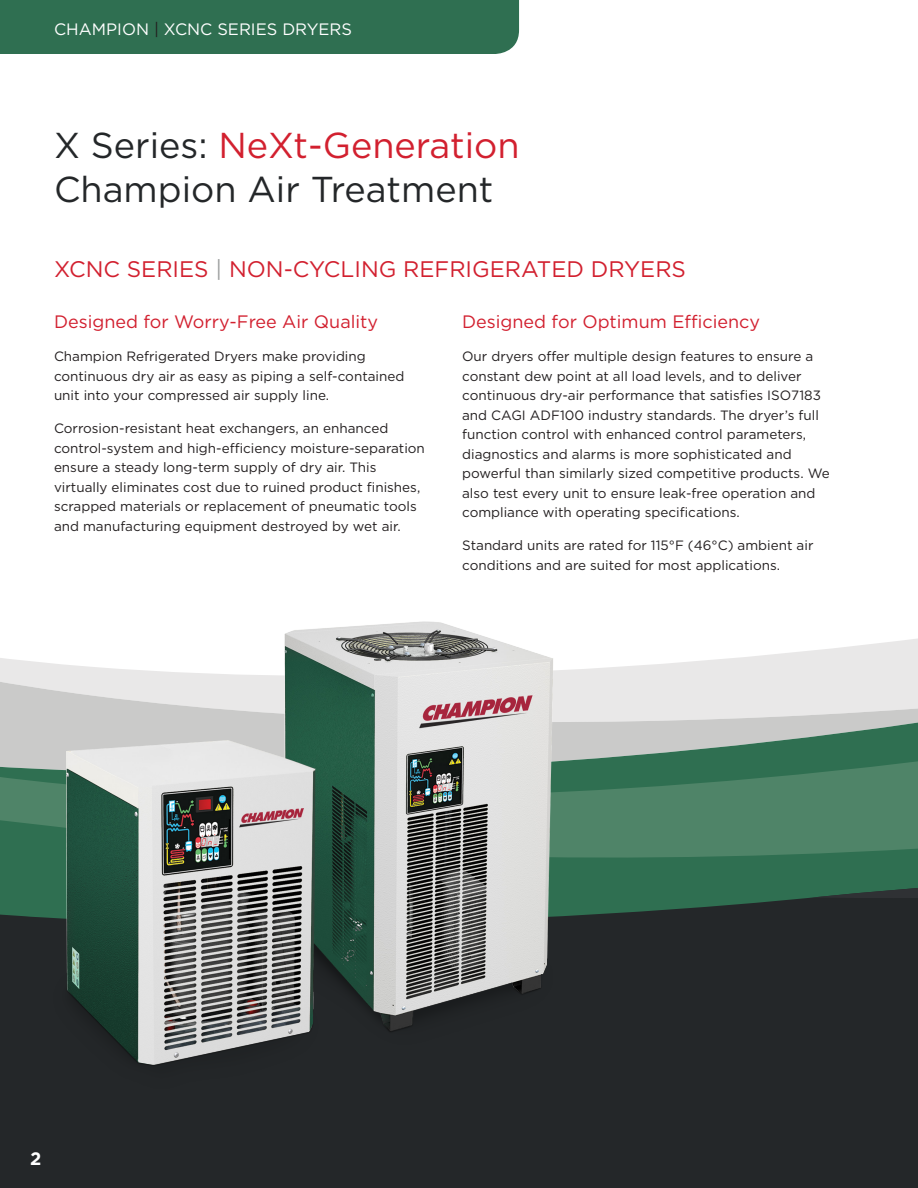
<style>
.page{position:relative;width:918px;height:1188px;background:#fff}
.page>*{position:absolute;margin:0;border:0;box-sizing:border-box;transform-origin:0 0}
.Top_Heading_24_-_for{font:36px/43.5px "Gotham";color:#242729}
.Heading_12{font:22.5px "Gotham";color:#d2202f}
.Heading_12-2{font:18px "Gotham";color:#d2202f}
.t1{font:700 18px "Gotham";color:#fff}
.Red_Tab_11__white{font:16.5px "Gotham";color:#fff}
.Body_Text_9{font:13.5px/19.5px "Gotham";color:#231f20}
.s1{color:#231f20}
.s2{color:#d2202f}
.s3{color:#9fa1a1}
</style>
<div class="page">
<div style="left:0;top:805px;width:918px;height:383px;background:#242729"></div>
<svg style="left:0;top:638px;width:918px;height:279px;fill:#e9e8e8"></svg>
<svg style="left:812px;top:885px;width:106px;height:32px"></svg>
<svg style="left:0;top:703px;width:918px;height:182px;background:#618e77"></svg>
<img style="left:30px;top:621px;width:565px;height:445px">
<div style="left:0;top:0;width:519px;height:54px;background:#2f6f51"></div>
<p class="Red_Tab_11__white" style="left:54px;top:19px;width:300px">CHAMPION <span class="s1">|</span> XCNC SERIES DRYERS</p>
<p class="Top_Heading_24_-_for" style="left:54px;top:123px;width:467px">X Series: <span class="s2">NeXt-Generation<br></span>Champion Air Treatment</p>
<p class="Heading_12" style="left:54px;top:255px;width:634px">XCNC SERIES <span class="s3">|</span> NON-CYCLING REFRIGERATED DRYERS</p>
<p class="Heading_12-2" style="left:54px;top:310px;width:326px">Designed for Worry-Free Air Quality</p>
<p class="Body_Text_9" style="left:54px;top:346px;width:352px">Champion Refrigerated Dryers make providing continuous dry air as easy as piping a self-contained unit into your compressed air supply line.</p>
<p class="Body_Text_9" style="left:54px;top:418px;width:372px">Corrosion-resistant heat exchangers, an enhanced control-system and high-efficiency moisture-separation ensure a steady long-term supply of dry air. This virtually eliminates cost due to ruined product finishes, scrapped materials or replacement of pneumatic tools and manufacturing equipment destroyed by wet air.</p>
<p class="Heading_12-2" style="left:462px;top:310px;width:299px">Designed for Optimum Efficiency</p>
<p class="Body_Text_9" style="left:462px;top:346px;width:369px">Our dryers offer multiple design features to ensure a constant dew point at all load levels, and to deliver continuous dry-air performance that satisfies ISO7183 and CAGI ADF100 industry standards. The dryer’s full function control with enhanced control parameters, diagnostics and alarms is more sophisticated and powerful than similarly sized competitive products. We also test every unit to ensure leak-free operation and compliance with operating specifications.</p>
<p class="Body_Text_9" style="left:462px;top:535px;width:353px">Standard units are rated for 115°F (46°C) ambient air conditions and are suited for most applications.</p>
<h3 class="t1" style="left:30px;top:1147px;width:13px">2</h3>
</div>
